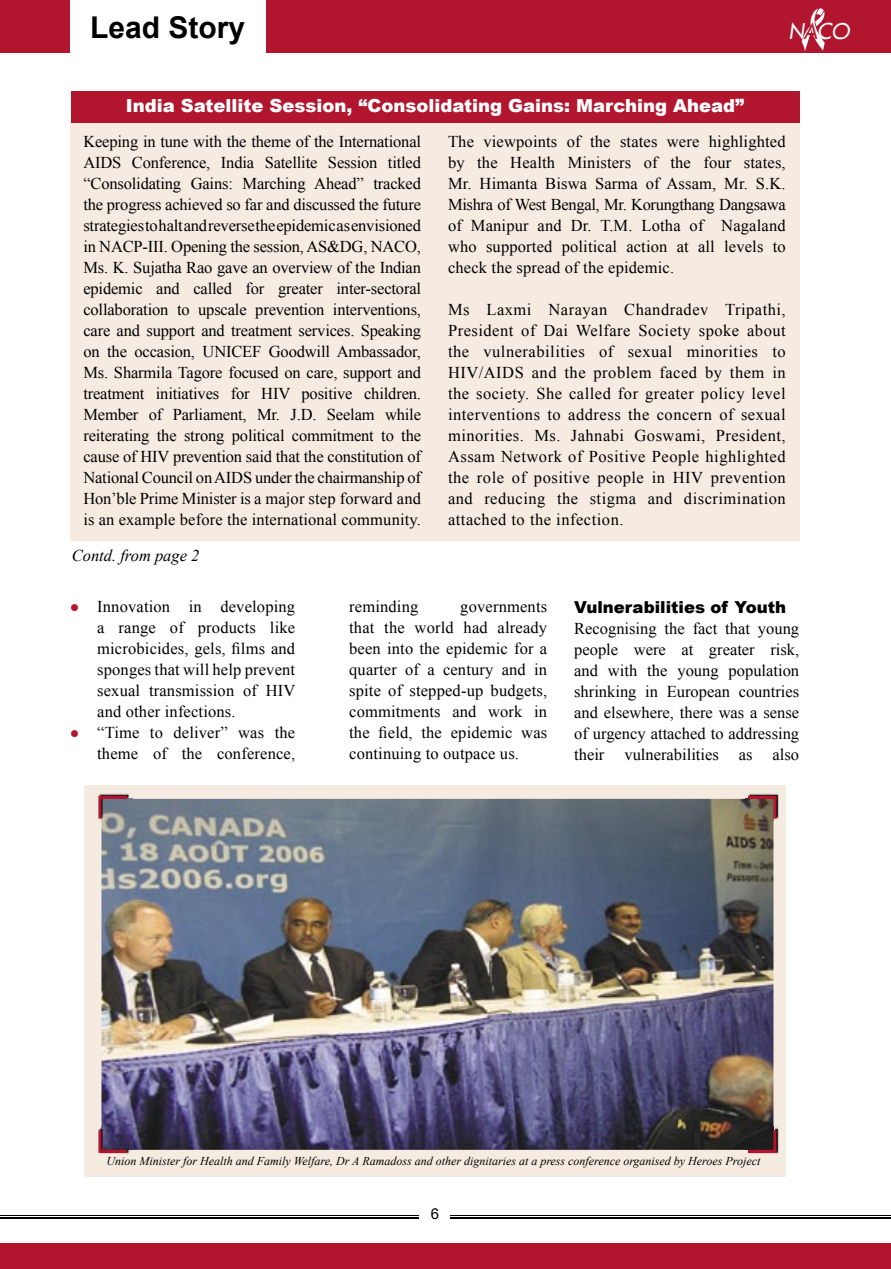
<style>
.page{position:relative;width:891px;height:1269px;background:#fff}
.page>*{position:absolute;margin:0;border:0;box-sizing:border-box;transform-origin:0 0}
.t1{font:700 30px "Arial";color:#000}
.t2{font:21.3px "Futura 2";color:#fff;scale:.9 1}
.t3{font:900 18px "Arial";color:#fff}
.t4{font:16.5px/21px "Times New Roman";letter-spacing:.01em;color:#000;text-align:justify}
.t5{font:900 16.5px "Arial";color:#000}
.t6{font:italic 16.5px "Times New Roman";color:#000}
.t7{font:15px "Arial";color:#000}
.t8{font:italic 12px "Times New Roman";color:#000}
.s1{color:#b1162e}
</style>
<div class="page">
<div style="left:0;top:0;width:891px;height:53px;background:#b1162e"></div>
<div style="left:0;top:1243px;width:891px;height:26px;background:#b1162e"></div>
<hr style="left:0;top:1216px;width:891px;height:1px;background:#000">
<hr style="left:0;top:1217px;width:891px;height:2px;background:#000">
<div style="left:419px;top:1204px;width:31px;height:20px;background:#fff"></div>
<img style="left:802px;top:8px;width:23px;height:43px">
<div style="left:70px;top:0;width:195px;height:57px;background:#fff"></div>
<div style="left:84px;top:785px;width:702px;height:392px;background:#f5ebe1"></div>
<img style="left:101px;top:799px;width:673px;height:351px">
<img style="left:98px;top:793px;width:34px;height:6px">
<img style="left:101px;top:799px;width:31px;height:22px">
<svg style="left:98px;top:796px;width:29px;height:23px"></svg>
<img style="left:98px;top:1127px;width:32px;height:27px">
<img style="left:101px;top:1127px;width:31px;height:23px">
<svg style="left:98px;top:1130px;width:29px;height:23px"></svg>
<img style="left:745px;top:793px;width:34px;height:26px">
<img style="left:745px;top:799px;width:29px;height:22px">
<svg style="left:748px;top:796px;width:29px;height:23px"></svg>
<img style="left:747px;top:1127px;width:32px;height:27px">
<img style="left:745px;top:1127px;width:29px;height:23px">
<svg style="left:748px;top:1130px;width:29px;height:23px"></svg>
<div style="left:70px;top:122px;width:729px;height:419px;background:#f5ebe1"></div>
<div style="left:71px;top:91px;width:728px;height:32px;background:#b1162e"></div>
<h1 class="t1" style="left:90px;top:8px;width:157px">Lead Story</h1>
<p class="t2" style="left:789px;top:17px;width:73px">N<span class="s1">A</span>CO</p>
<p class="t3" style="left:126px;top:93px;width:620px">India Satellite Session, “Consolidating Gains: Marching Ahead”</p>
<p class="t4" style="left:83px;top:130px;width:339px">Keeping in tune with the theme of the International AIDS Conference, India Satellite Session titled “Consolidating Gains: Marching Ahead” tracked the progress achieved so far and discussed the future strategies to halt and reverse the epidemic as envisioned in NACP-III. Opening the session, AS&amp;DG, NACO, Ms. K. Sujatha Rao gave an overview of the Indian epidemic and called for greater inter-sectoral collaboration to upscale prevention interventions, care and support and treatment services. Speaking on the occasion, UNICEF Goodwill Ambassador, Ms. Sharmila Tagore focused on care, support and treatment initiatives for HIV positive children.<br>Member of Parliament, Mr. J.D. Seelam while reiterating the strong political commitment to the cause of HIV prevention said that the constitution of National Council on AIDS under the chairmanship of Hon’ble Prime Minister is a major step forward and is an example before the international community.</p>
<p class="t4" style="left:448px;top:130px;width:339px">The viewpoints of the states were highlighted by the Health Ministers of the four states, Mr. Himanta Biswa Sarma of Assam, Mr. S.K.<br>Mishra of West Bengal, Mr. Korungthang Dangsawa of Manipur and Dr. T.M. Lotha of Nagaland who supported political action at all levels to check the spread of the epidemic.</p>
<p class="t4" style="left:448px;top:298px;width:339px">Ms Laxmi Narayan Chandradev Tripathi, President of Dai Welfare Society spoke about the vulnerabilities of sexual minorities to HIV/AIDS and the problem faced by them in the society. She called for greater policy level interventions to address the concern of sexual minorities. Ms. Jahnabi Goswami, President, Assam Network of Positive People highlighted the role of positive people in HIV prevention and reducing the stigma and discrimination attached to the infection.</p>
<p class="t6" style="left:72px;top:544px;width:129px">Contd. from page 2</p>
<p class="t4" style="left:97px;top:596px;width:200px;text-indent:-27px"><span class="s1">●</span> Innovation in developing a range of products like microbicides, gels, films and sponges that will help prevent sexual transmission of HIV and other infections.</p>
<p class="t4" style="left:70px;top:722px;width:227px;text-align:right"><span class="s1">●</span> “Time to deliver” was the theme of the conference,</p>
<p class="t4" style="left:349px;top:596px;width:200px;text-indent:111px">governments that the world had already been into the epidemic for a quarter of a century and in spite of stepped-up budgets, commitments and work in the field, the epidemic was continuing to outpace us.</p>
<p class="t5" style="left:574px;top:595px;width:214px">Vulnerabilities of Youth</p>
<p class="t4" style="left:349px;top:596px;width:71px">reminding</p>
<p class="t4" style="left:574px;top:617px;width:227px">Recognising the fact that young people were at greater risk, and with the young population shrinking in European countries and elsewhere, there was a sense of urgency attached to addressing their vulnerabilities as also</p>
<p class="t8" style="left:106px;top:1152px;width:656px">Union Minister for Health and Family Welfare, Dr A Ramadoss and other dignitaries at a press conference organised by Heroes Project</p>
<p class="t7" style="left:431px;top:1204px;width:10px">6</p>
</div>
